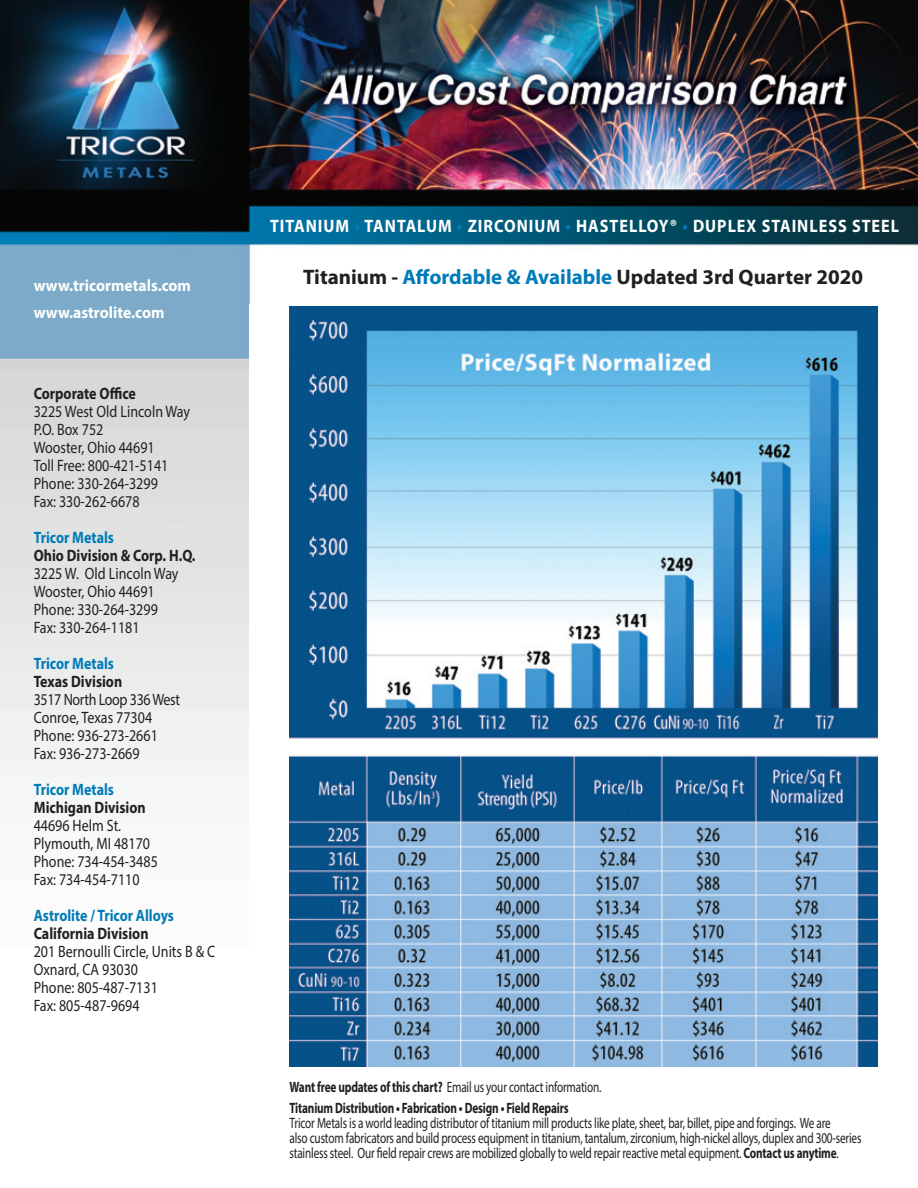
<style>
.page{position:relative;width:918px;height:1188px;background:#fff}
.page>*{position:absolute;margin:0;border:0;box-sizing:border-box;transform-origin:0 0}
.t1{font:700 21px "Myriad Pro";color:#231f20}
.t2{font:700 18px "Myriad Pro";letter-spacing:.06em;color:#fff;scale:.9 1}
.t3{font:16.5px "Myriad Pro";color:#231f20;scale:.85 1}
.t4{font:700 16.5px "Myriad Pro";color:#231f20;scale:.85 1}
.t5{font:700 16.5px "Myriad Pro";color:#007bb7;scale:.85 1}
.t6{font:700 16.5px/27px "Myriad Pro";color:#fff;scale:.95 1}
.t7{font:16.5px "Myriad Pro";letter-spacing:-.025em;color:#231f20;scale:.85 1}
.t8{font:15px "Myriad Pro";letter-spacing:-.015em;color:#231f20;scale:.75 1}
.t9{font:700 15px "Myriad Pro";letter-spacing:-.015em;color:#231f20;scale:.75 1}
.s1{color:#007bb7}
.s2{font-weight:700}
</style>
<div class="page">
<img style="left:0;top:0;width:918px;height:778px">
<div style="left:250px;top:304px;width:668px;height:767px;background:#fff"></div>
<img style="left:290px;top:306px;width:588px;height:761px">
<p class="t6" style="left:34px;top:273px;width:167px">www.tricormetals.com www.astrolite.com</p>
<p class="t4" style="left:34px;top:387px;width:122px">Corporate Office</p>
<p class="t3" style="left:34px;top:405px;width:186px">3225 West Old Lincoln Way</p>
<p class="t3" style="left:34px;top:423px;width:83px">P.O. Box 752</p>
<p class="t3" style="left:34px;top:441px;width:144px">Wooster, Ohio 44691</p>
<p class="t3" style="left:34px;top:459px;width:160px">Toll Free: 800-421-5141</p>
<p class="t3" style="left:34px;top:477px;width:148px">Phone: 330-264-3299</p>
<p class="t3" style="left:34px;top:495px;width:126px">Fax: 330-262-6678</p>
<p class="t5" style="left:34px;top:531px;width:96px">Tricor Metals</p>
<p class="t4" style="left:34px;top:549px;width:192px">Ohio Division &amp; Corp. H.Q.</p>
<p class="t3" style="left:34px;top:567px;width:172px">3225 W. Old Lincoln Way</p>
<p class="t3" style="left:34px;top:585px;width:144px">Wooster, Ohio 44691</p>
<p class="t3" style="left:34px;top:603px;width:148px">Phone: 330-264-3299</p>
<p class="t3" style="left:34px;top:621px;width:126px">Fax: 330-264-1181</p>
<p class="t5" style="left:34px;top:657px;width:96px">Tricor Metals</p>
<p class="t4" style="left:34px;top:675px;width:106px">Texas Division</p>
<p class="t7" style="left:34px;top:693px;width:174px">3517 North Loop 336 West</p>
<p class="t3" style="left:34px;top:711px;width:141px">Conroe, Texas 77304</p>
<p class="t3" style="left:34px;top:729px;width:148px">Phone: 936-273-2661</p>
<p class="t3" style="left:34px;top:747px;width:126px">Fax: 936-273-2669</p>
<p class="t5" style="left:34px;top:783px;width:96px">Tricor Metals</p>
<p class="t4" style="left:34px;top:801px;width:133px">Michigan Division</p>
<p class="t3" style="left:34px;top:819px;width:104px">44696 Helm St.</p>
<p class="t3" style="left:34px;top:837px;width:138px">Plymouth, MI 48170</p>
<p class="t3" style="left:34px;top:855px;width:148px">Phone: 734-454-3485</p>
<p class="t3" style="left:34px;top:873px;width:126px">Fax: 734-454-7110</p>
<p class="t5" style="left:34px;top:909px;width:166px">Astrolite / Tricor Alloys</p>
<p class="t4" style="left:34px;top:927px;width:137px">California Division</p>
<p class="t3" style="left:34px;top:945px;width:215px">201 Bernoulli Circle, Units B &amp; C</p>
<p class="t3" style="left:34px;top:963px;width:124px">Oxnard, CA 93030</p>
<p class="t3" style="left:34px;top:981px;width:148px">Phone: 805-487-7131</p>
<p class="t3" style="left:34px;top:999px;width:126px">Fax: 805-487-9694</p>
<p class="t2" style="left:270px;top:219px;width:700px">TITANIUM <span class="s1">•</span> TANTALUM <span class="s1">•</span> ZIRCONIUM <span class="s1">•</span> HASTELLOY® <span class="s1">•</span> DUPLEX STAINLESS STEEL</p>
<p class="t1" style="left:303px;top:269px;width:561px">Titanium - <span class="s1">Affordable &amp; Available</span> Updated 3rd Quarter 2020</p>
<p class="t8" style="left:290px;top:1081px;width:417px"><span class="s2">Want free updates of this chart?</span> Email us your contact information.</p>
<p class="t9" style="left:290px;top:1102px;width:374px">Titanium Distribution • Fabrication • Design • Field Repairs</p>
<p class="t8" style="left:290px;top:1117px;width:723px">Tricor Metals is a world leading distributor of titanium mill products like plate, sheet, bar, billet, pipe and forgings. We are</p>
<p class="t8" style="left:290px;top:1132px;width:764px">also custom fabricators and build process equipment in titanium, tantalum, zirconium, high-nickel alloys, duplex and 300-series</p>
<p class="t8" style="left:290px;top:1147px;width:734px">stainless steel. Our field repair crews are mobilized globally to weld repair reactive metal equipment. <span class="s2">Contact us anytime</span>.</p>
</div>
